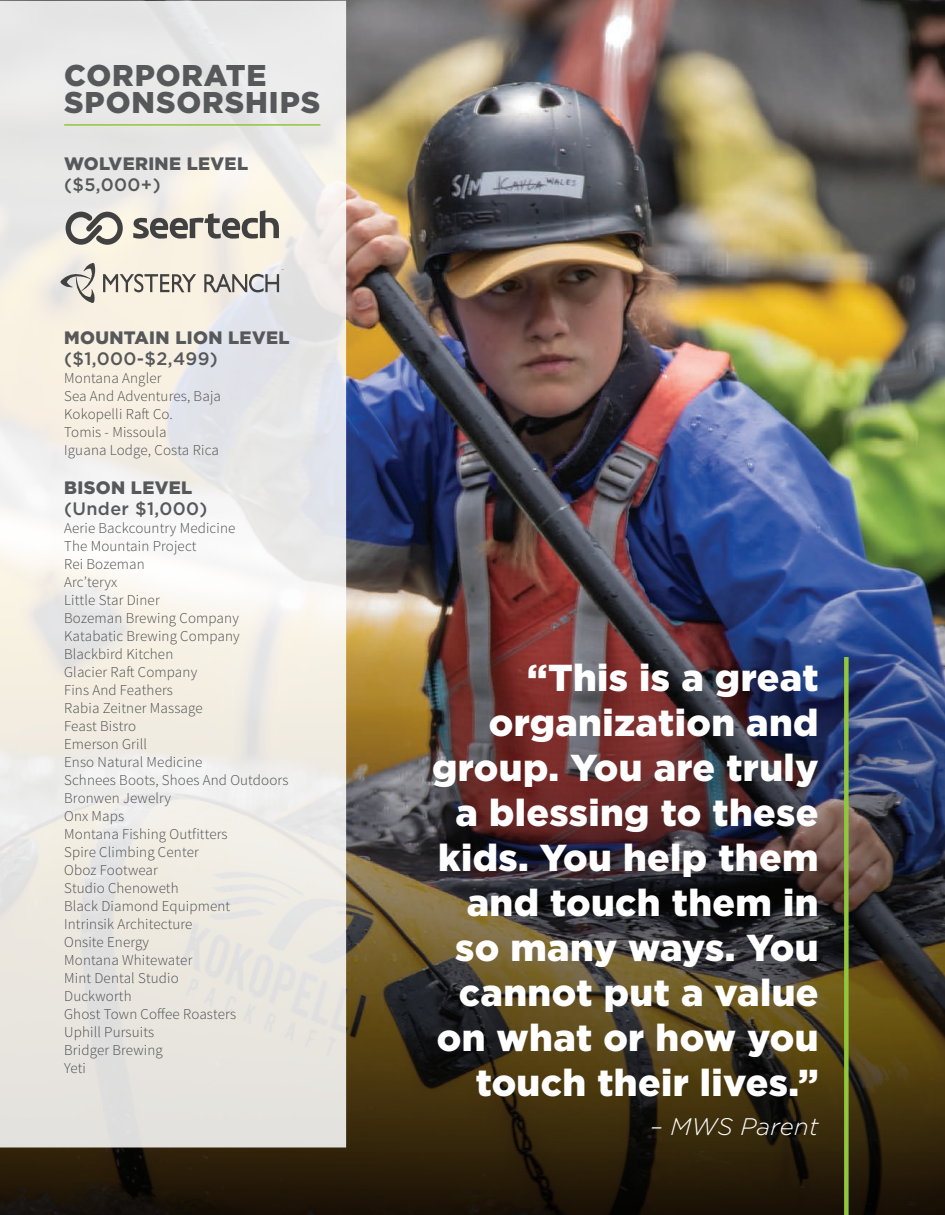
<style>
.page{position:relative;width:945px;height:1215px;background:#fff}
.page>*{position:absolute;margin:0;border:0;box-sizing:border-box;transform-origin:0 0}
.t1{font:900 37.5px/45px "Gotham";letter-spacing:.01em;color:#fff;text-align:right}
.t2{font:900 30px/27px "Gotham";letter-spacing:.03em;color:#57585a}
.t3{font:italic 300 24px "Gotham";letter-spacing:.01em;color:#fff}
.t4{font:900 18px "Gotham";letter-spacing:.02em;color:#57585a}
.t5{font:500 18px "Gotham";letter-spacing:.02em;color:#57585a}
.t6{font:300 15px/18px "Source Sans Pro";letter-spacing:.01em;color:#4b4c4d}
.t7{font:6.75px "Open Sans";color:#424142}
</style>
<div class="page">
<img style="left:0;top:0;width:945px;height:562px">
<img style="left:0;top:562px;width:945px;height:653px">
<svg style="left:0;top:1px;width:346px;height:1147px;background:#edeae6"></svg>
<div style="left:844px;top:657px;width:5px;height:558px;background:#91c63d"></div>
<hr style="left:64px;top:124px;width:256px;height:2px;background:#91c63d">
<svg style="left:133px;top:210px;width:146px;height:31px;background:#b0aba4"></svg>
<svg style="left:66px;top:212px;width:57px;height:33px;background:#a4a19b"></svg>
<svg style="left:204px;top:274px;width:75px;height:18px"></svg>
<svg style="left:60px;top:262px;width:136px;height:41px;background:#d9d3c8"></svg>
<h2 class="t2" style="left:64px;top:61px;width:258px">CORPORATE<br>SPONSORSHIPS</h2>
<p class="t4" style="left:64px;top:154px;width:185px">WOLVERINE LEVEL</p>
<p class="t5" style="left:64px;top:175px;width:98px">($5,000+)</p>
<p class="t7" style="left:281px;top:267px;width:5px">¨</p>
<p class="t4" style="left:64px;top:328px;width:227px">MOUNTAIN LION LEVEL</p>
<p class="t5" style="left:64px;top:349px;width:155px">($1,000-$2,499)</p>
<p class="t6" style="left:64px;top:369px;width:158px">Montana Angler<br>Sea And Adventures, Baja<br>Kokopelli Raft Co.<br>Tomis - Missoula<br>Iguana Lodge, Costa Rica</p>
<p class="t4" style="left:64px;top:478px;width:130px">BISON LEVEL</p>
<p class="t5" style="left:64px;top:499px;width:145px">(Under $1,000)</p>
<p class="t6" style="left:64px;top:519px;width:226px">Aerie Backcountry Medicine<br>The Mountain Project<br>Rei Bozeman<br>Arc’teryx<br>Little Star Diner<br>Bozeman Brewing Company<br>Katabatic Brewing Company<br>Blackbird Kitchen<br>Glacier Raft Company<br>Fins And Feathers<br>Rabia Zeitner Massage<br>Feast Bistro<br>Emerson Grill<br>Enso Natural Medicine<br>Schnees Boots, Shoes And Outdoors<br>Bronwen Jewelry<br>Onx Maps<br>Montana Fishing Outfitters<br>Spire Climbing Center<br>Oboz Footwear<br>Studio Chenoweth<br>Black Diamond Equipment<br>Intrinsik Architecture<br>Onsite Energy<br>Montana Whitewater<br>Mint Dental Studio<br>Duckworth<br>Ghost Town Coffee Roasters<br>Uphill Pursuits<br>Bridger Brewing<br>Yeti</p>
<h1 class="t1" style="left:432px;top:654px;width:388px">“This is a great organization and group. You are truly a blessing to these kids. You help them and touch them in so many ways. You cannot put a value on what or how you touch their lives.”</h1>
<h3 class="t3" style="left:650px;top:1114px;width:170px">– MWS Parent</h3>
</div>
